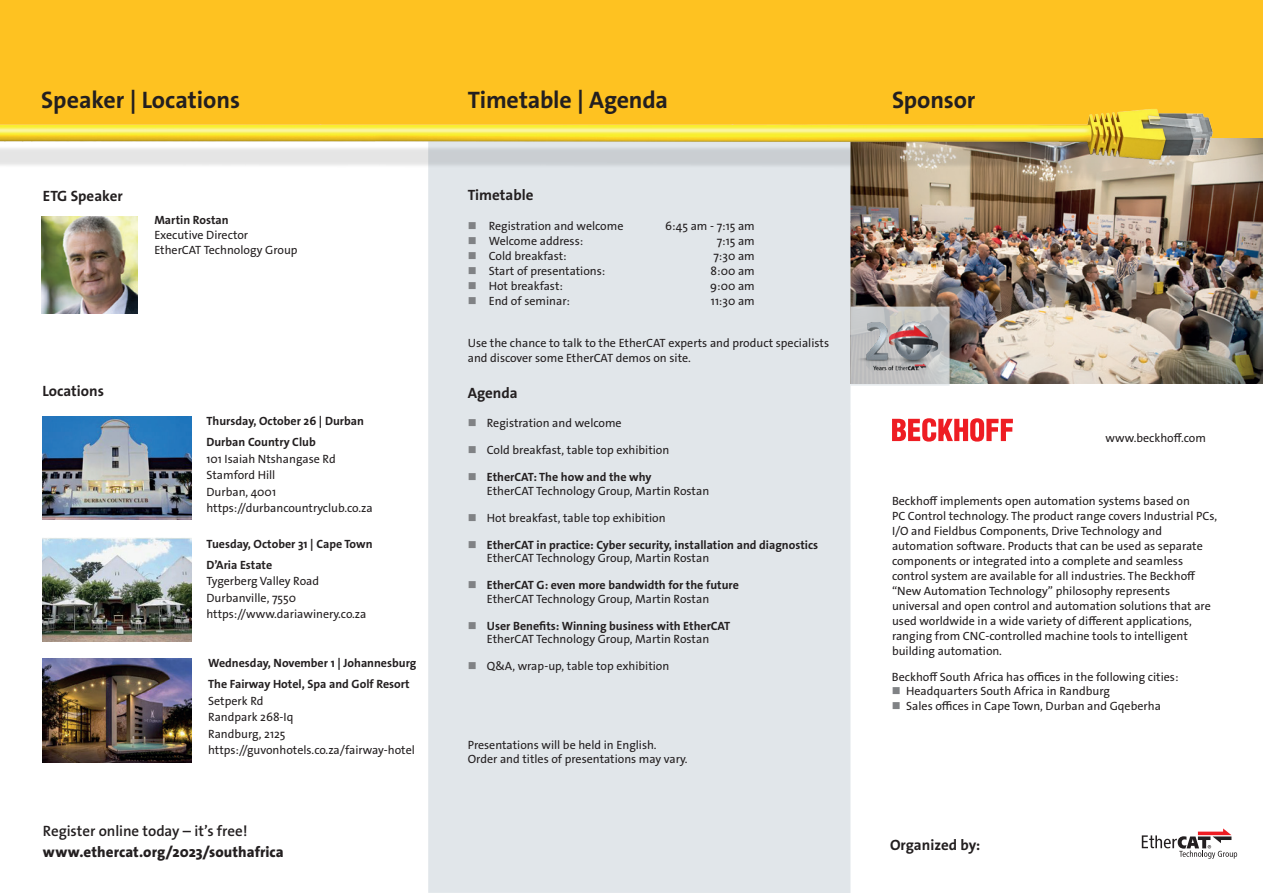
<style>
.page{position:relative;width:1263px;height:893px;background:#fff}
.page>*{position:absolute;margin:0;border:0;box-sizing:border-box;transform-origin:0 0}
.t1{font:700 24px "The Sans Os F";letter-spacing:-.005em;color:#231f20}
.t2{font:700 15px "The Sans Os F";color:#231f20}
.t3{font:800 15px "The Sans Os F";letter-spacing:.005em;color:#231f20}
.t4{font:600 15px "The Sans Os F";letter-spacing:-.005em;color:#231f20}
.t5{font:12px/15px "The Sans Os F";color:#231f20}
.t6{font:700 12px/13.5px "The Sans Os F";color:#231f20}
.s1{color:#808285}
.s2{font-weight:700}
.s3{font-weight:400}
</style>
<div class="page">
<img style="left:850px;top:138px;width:413px;height:246px">
<div style="left:428px;top:137px;width:422px;height:756px;background:#e1e6ea"></div>
<div style="left:0;top:0;width:443px;height:138px;background:#fec221"></div>
<div style="left:425px;top:0;width:425px;height:138px;background:#fec221"></div>
<div style="left:850px;top:0;width:413px;height:138px;background:#fec221"></div>
<img style="left:41px;top:217px;width:96px;height:96px">
<img style="left:43px;top:416px;width:148px;height:103px">
<svg style="left:1142px;top:828px;width:95px;height:31px"></svg>
<svg style="left:892px;top:418px;width:121px;height:24px"></svg>
<svg style="left:850px;top:307px;width:99px;height:79px;background:#c7c8c8"></svg>
<img style="left:854px;top:313px;width:90px;height:64px">
<img style="left:43px;top:538px;width:148px;height:103px">
<img style="left:43px;top:659px;width:148px;height:103px">
<img style="left:0;top:108px;width:1231px;height:85px">
<h1 class="t1" style="left:41px;top:85px;width:200px">Speaker | Locations</h1>
<h1 class="t1" style="left:468px;top:85px;width:202px">Timetable | Agenda</h1>
<p class="t2" style="left:43px;top:186px;width:81px">ETG Speaker</p>
<p class="t6" style="left:154px;top:214px;width:76px">Martin Rostan</p>
<p class="t5" style="left:154px;top:228px;width:145px">Executive Director<br>EtherCAT Technology Group</p>
<p class="t2" style="left:43px;top:382px;width:63px">Locations</p>
<p class="t6" style="left:206px;top:411px;width:159px;line-height:21px">Thursday, October 26 | Durban<br>Durban Country Club</p>
<p class="t5" style="left:206px;top:451px;width:168px;line-height:16.5px">101 Isaiah Ntshangase Rd<br>Stamford Hill<br>Durban, 4001 https://durbancountryclub.co.za</p>
<p class="t6" style="left:206px;top:533px;width:168px;line-height:21px">Tuesday, October 31 | Cape Town<br>D’Aria Estate</p>
<p class="t5" style="left:206px;top:573px;width:162px;line-height:16.5px">Tygerberg Valley Road<br>Durbanville, 7550 https://www.dariawinery.co.za</p>
<p class="t6" style="left:208px;top:653px;width:210px;line-height:21px">Wednesday, November 1 | Johannesburg<br>The Fairway Hotel, Spa and Golf Resort</p>
<p class="t5" style="left:208px;top:693px;width:208px;line-height:16.5px">Setperk Rd<br>Randpark 268-Iq<br>Randburg, 2125 https://guvonhotels.co.za/fairway-hotel</p>
<p class="t4" style="left:43px;top:821px;width:206px">Register online today – it’s free!</p>
<p class="t3" style="left:43px;top:842px;width:242px">www.ethercat.org/2023/southafrica</p>
<p class="t2" style="left:468px;top:186px;width:67px">Timetable</p>
<p class="t5" style="left:468px;top:219px;width:157px"><span class="s1">■</span> Registration and welcome</p>
<p class="t5" style="left:468px;top:234px;width:117px"><span class="s1">■</span> Welcome address:</p>
<p class="t5" style="left:468px;top:249px;width:100px"><span class="s1">■</span> Cold breakfast:</p>
<p class="t5" style="left:468px;top:264px;width:139px"><span class="s1">■</span> Start of presentations:</p>
<p class="t5" style="left:468px;top:279px;width:97px"><span class="s1">■</span> Hot breakfast:</p>
<p class="t5" style="left:468px;top:294px;width:104px"><span class="s1">■</span> End of seminar:</p>
<p class="t5" style="left:665px;top:219px;width:91px;text-align:right">6:45 am - 7:15 am<br>7:15 am<br>7:30 am<br>8:00 am<br>9:00 am<br>11:30 am</p>
<p class="t5" style="left:468px;top:335px;width:363px">Use the chance to talk to the EtherCAT experts and product specialists and discover some EtherCAT demos on site.</p>
<p class="t2" style="left:468px;top:384px;width:51px">Agenda</p>
<p class="t5" style="left:468px;top:415px;width:155px"><span class="s1">■</span> Registration and welcome</p>
<p class="t5" style="left:468px;top:442px;width:203px"><span class="s1">■</span> Cold breakfast, table top exhibition</p>
<p class="t5" style="left:487px;top:470px;width:224px;line-height:13.5px;text-indent:-19px"><span class="s1">■</span> <span class="s2">EtherCAT: The how and the why<br></span>EtherCAT Technology Group, Martin Rostan</p>
<p class="t5" style="left:468px;top:510px;width:199px"><span class="s1">■</span> Hot breakfast, table top exhibition</p>
<p class="t6" style="left:487px;top:538px;width:333px;text-indent:-19px"><span class="s1">■</span> EtherCAT in practice: Cyber security, installation and diagnostics<br><span class="s3">EtherCAT Technology Group, Martin Rostan</span></p>
<p class="t6" style="left:487px;top:578px;width:253px;text-indent:-19px"><span class="s1">■</span> EtherCAT G: even more bandwidth for the future<br><span class="s3">EtherCAT Technology Group, Martin Rostan</span></p>
<p class="t6" style="left:468px;top:619px;width:264px;text-align:center"><span class="s1">■</span> User Benefits: Winning business with EtherCAT<br><span class="s3">EtherCAT Technology Group, Martin Rostan</span></p>
<p class="t5" style="left:468px;top:658px;width:203px"><span class="s1">■</span> Q&amp;A, wrap-up, table top exhibition</p>
<p class="t5" style="left:468px;top:737px;width:221px;line-height:14.2px">Presentations will be held in English.<br>Order and titles of presentations may vary.</p>
<h1 class="t1" style="left:892px;top:85px;width:85px">Sponsor</h1>
<p class="t5" style="left:1106px;top:430px;width:102px">www.beckhoff.com</p>
<p class="t5" style="left:892px;top:493px;width:327px">Beckhoff implements open automation systems based on<br>PC Control technology. The product range covers Industrial PCs, I/O and Fieldbus Components, Drive Technology and automation software. Products that can be used as separate components or integrated into a complete and seamless control system are available for all industries. The Beckhoff “New Automation Technology” philosophy represents universal and open control and automation solutions that are used worldwide in a wide variety of different applications, ranging from CNC-controlled machine tools to intelligent building automation.</p>
<p class="t5" style="left:892px;top:670px;width:288px">Beckhoff South Africa has offices in the following cities:</p>
<p class="t5" style="left:892px;top:684px;width:219px"><span class="s1">■</span> Headquarters South Africa in Randburg</p>
<p class="t5" style="left:892px;top:698px;width:270px"><span class="s1">■</span> Sales offices in Cape Town, Durban and Gqeberha</p>
<p class="t2" style="left:890px;top:835px;width:92px">Organized by:</p>
</div>
